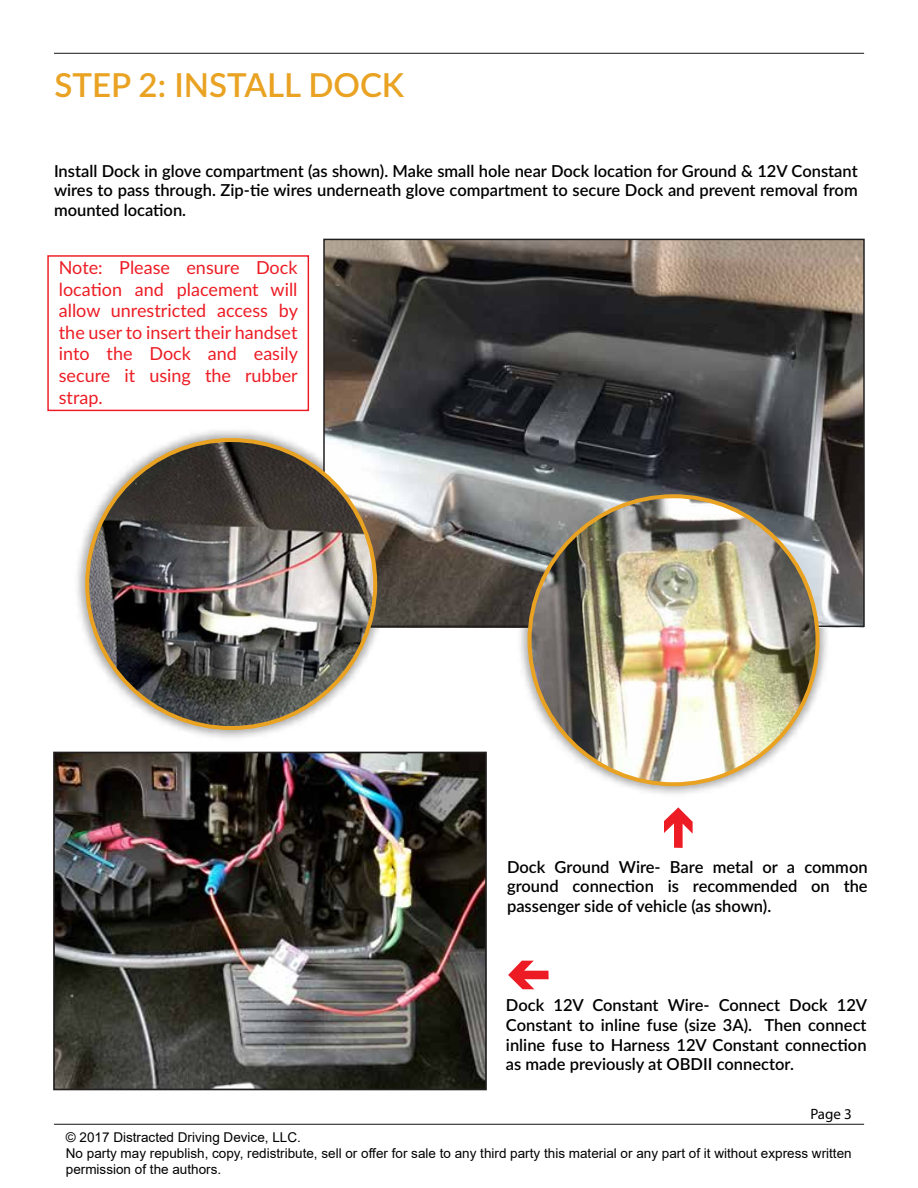
<style>
.page{position:relative;width:918px;height:1188px;background:#fff}
.page>*{position:absolute;margin:0;border:0;box-sizing:border-box;transform-origin:0 0}
.t1{font:600 33px "Lato";color:#e9a222}
.t2{font:18px/21.6px "Lato";color:#ed1c24;text-align:justify}
.t3{font:600 16.5px/19.8px "Lato";color:#000;text-align:justify}
.t4{font:15px "Myriad Pro";color:#000}
.t5{font:13.5px/16.2px "Arial";color:#000}
</style>
<div class="page">
<img style="left:326px;top:242px;width:538px;height:386px">
<hr style="left:54px;top:53px;width:810px;height:1px;background:#221f1f">
<hr style="left:54px;top:1124px;width:810px;height:1px;background:#221f1f">
<img style="left:77px;top:422px;width:315px;height:316px">
<img style="left:512px;top:478px;width:323px;height:316px">
<svg style="left:664px;top:807px;width:29px;height:41px"></svg>
<img style="left:56px;top:755px;width:428px;height:332px">
<div style="left:53px;top:752px;width:434px;height:338px;border:2px solid #221f20"></div>
<svg style="left:508px;top:961px;width:41px;height:28px"></svg>
<div style="left:47px;top:255px;width:262px;height:156px;border:1px solid #ed1c24"></div>
<h1 class="t1" style="left:55px;top:61px;width:351px">STEP 2: INSTALL DOCK</h1>
<p class="t3" style="left:54px;top:160px;width:805px">Install Dock in glove compartment (as shown). Make small hole near Dock location for Ground &amp; 12V Constant wires to pass through. Zip-tie wires underneath glove compartment to secure Dock and prevent removal from mounted location.</p>
<p class="t2" style="left:59px;top:256px;width:241px">Note: Please ensure Dock location and placement will allow unrestricted access by the user to insert their handset into the Dock and easily secure it using the rubber strap.</p>
<p class="t3" style="left:507px;top:856px;width:362px">Dock Ground Wire- Bare metal or a common ground connection is recommended on the passenger side of vehicle (as shown).</p>
<p class="t3" style="left:506px;top:994px;width:363px">Dock 12V Constant Wire- Connect Dock 12V Constant to inline fuse (size 3A). Then connect inline fuse to Harness 12V Constant connection as made previously at OBDII connector.</p>
<p class="t4" style="left:810px;top:1105px;width:43px">Page 3</p>
<p class="t5" style="left:66px;top:1129px;width:787px">© 2017 Distracted Driving Device, LLC.<br>No party may republish, copy, redistribute, sell or offer for sale to any third party this material or any part of it without express written permission of the authors.</p>
</div>
